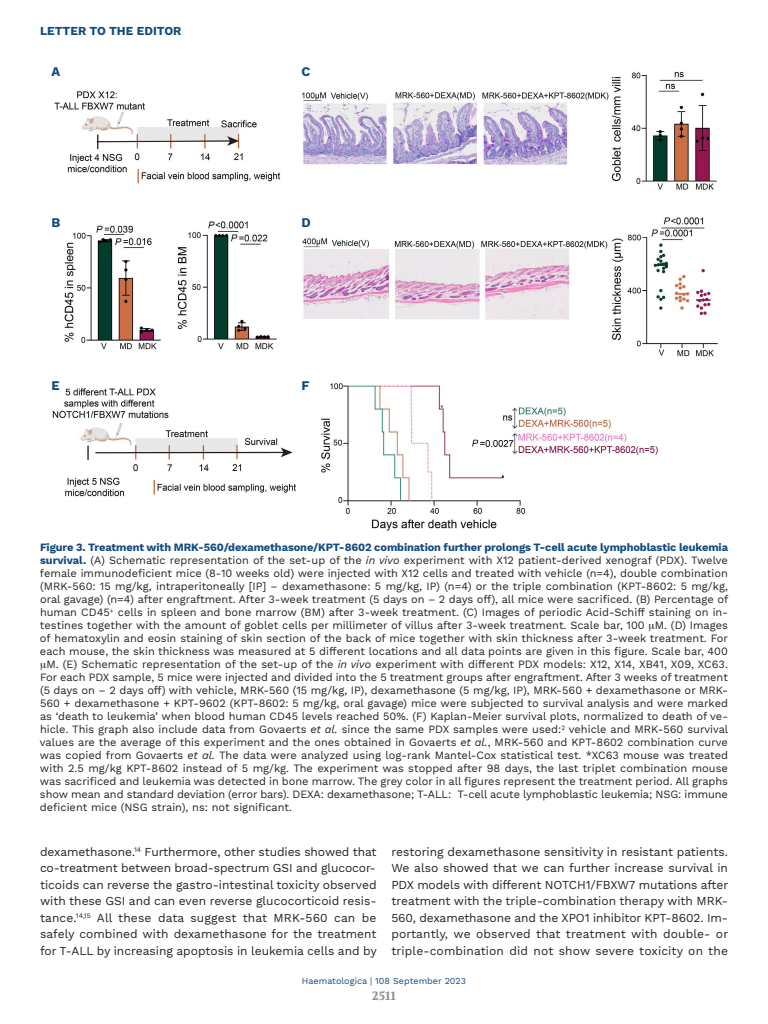
<style>
.page{position:relative;width:768px;height:1024px;background:#fff}
.page>*{position:absolute;margin:0;border:0;box-sizing:border-box;transform-origin:0 0}
.t1{font:700 13px "Work Sans";color:#134a80}
.t2{font:12px/16.5px "Work Sans";color:#222221;text-align:justify}
.t3{font:700 12px "Work Sans";color:#134a80}
.t4{font:700 12px "Volkhov";color:#919190}
.t5{font:11px "Work Sans";color:#222221}
.t6{font:700 11px "Work Sans";letter-spacing:-.01em;color:#134a80}
.t7{font:9px "Work Sans";color:#134a80}
.s1{font-weight:700;color:#134a80}
.s2{font-style:italic}
</style>
<div class="page">
<img style="left:52px;top:72px;width:665px;height:459px">
<p class="t3" style="left:40px;top:24px;width:143px">LETTER TO THE EDITOR</p>
<p class="t1" style="left:52px;top:64px;width:10px">A</p>
<p class="t1" style="left:52px;top:215px;width:10px">B</p>
<p class="t1" style="left:302px;top:64px;width:10px">C</p>
<p class="t1" style="left:302px;top:215px;width:11px">D</p>
<p class="t1" style="left:52px;top:378px;width:10px">E</p>
<p class="t1" style="left:302px;top:378px;width:9px">F</p>
<p class="t6" style="left:40px;top:541px;width:690px">Figure 3. Treatment with MRK-560/dexamethasone/KPT-8602 combination further prolongs T-cell acute lymphoblastic leukemia</p>
<p class="t5" style="left:40px;top:554px;width:689px"><span class="s1">survival.</span> (A) Schematic representation of the set-up of the <span class="s2">in vivo</span> experiment with X12 patient-derived xenograf (PDX). Twelve</p>
<p class="t5" style="left:40px;top:567px;width:690px">female immunodeficient mice (8-10 weeks old) were injected with X12 cells and treated with vehicle (n=4), double combination</p>
<p class="t5" style="left:40px;top:580px;width:690px">(MRK-560: 15 mg/kg, intraperitoneally [IP] – dexamethasone: 5 mg/kg, IP) (n=4) or the triple combination (KPT-8602: 5 mg/kg,</p>
<p class="t5" style="left:40px;top:593px;width:690px">oral gavage) (n=4) after engraftment. After 3-week treatment (5 days on – 2 days off), all mice were sacrificed. (B) Percentage of</p>
<p class="t5" style="left:40px;top:606px;width:690px">human CD45<sup>+</sup> cells in spleen and bone marrow (BM) after 3-week treatment. (C) Images of periodic Acid-Schiff staining on in-</p>
<p class="t5" style="left:40px;top:619px;width:690px">testines together with the amount of goblet cells per millimeter of villus after 3-week treatment. Scale bar, 100 M. (D) Images</p>
<p class="t5" style="left:40px;top:632px;width:690px">of hematoxylin and eosin staining of skin section of the back of mice together with skin thickness after 3-week treatment. For</p>
<p class="t5" style="left:40px;top:645px;width:690px">each mouse, the skin thickness was measured at 5 different locations and all data points are given in this figure. Scale bar, 400</p>
<p class="t5" style="left:46px;top:658px;width:683px">M. (E) Schematic representation of the set-up of the <span class="s2">in vivo</span> experiment with different PDX models: X12, X14, XB41, X09, XC63.</p>
<p class="t5" style="left:40px;top:671px;width:689px">For each PDX sample, 5 mice were injected and divided into the 5 treatment groups after engraftment. After 3 weeks of treatment</p>
<p class="t5" style="left:40px;top:684px;width:689px">(5 days on – 2 days off) with vehicle, MRK-560 (15 mg/kg, IP), dexamethasone (5 mg/kg, IP), MRK-560 + dexamethasone or MRK-</p>
<p class="t5" style="left:40px;top:697px;width:690px">560 + dexamethasone + KPT-9602 (KPT-8602: 5 mg/kg, oral gavage) mice were subjected to survival analysis and were marked</p>
<p class="t5" style="left:40px;top:710px;width:690px">as ‘death to leukemia’ when blood human CD45 levels reached 50%. (F) Kaplan-Meier survival plots, normalized to death of ve-</p>
<p class="t5" style="left:40px;top:723px;width:690px">hicle. This graph also include data from Govaerts <span class="s2">et al.</span> since the same PDX samples were used:<sup>2</sup> vehicle and MRK-560 survival</p>
<p class="t5" style="left:40px;top:736px;width:690px">values are the average of this experiment and the ones obtained in Govaerts <span class="s2">et al.</span>, MRK-560 and KPT-8602 combination curve</p>
<p class="t5" style="left:40px;top:749px;width:689px">was copied from Govaerts <span class="s2">et al.</span> The data were analyzed using log-rank Mantel-Cox statistical test. *XC63 mouse was treated</p>
<p class="t5" style="left:40px;top:762px;width:689px">with 2.5 mg/kg KPT-8602 instead of 5 mg/kg. The experiment was stopped after 98 days, the last triplet combination mouse</p>
<p class="t5" style="left:40px;top:775px;width:689px">was sacrificed and leukemia was detected in bone marrow. The grey color in all figures represent the treatment period. All graphs</p>
<p class="t5" style="left:40px;top:788px;width:690px">show mean and standard deviation (error bars). DEXA: dexamethasone; T-ALL: T-cell acute lymphoblastic leukemia; NSG: immune</p>
<p class="t5" style="left:40px;top:801px;width:254px">deficient mice (NSG strain), ns: not significant.</p>
<p class="t2" style="left:40px;top:843px;width:338px">dexamethasone.<sup>14</sup> Furthermore, other studies showed that co-treatment between broad-spectrum GSI and glucocor&shy;ticoids can reverse the gastro-intestinal toxicity observed with these GSI and can even reverse glucocorticoid resis&shy;tance.<sup>14,15</sup> All these data suggest that MRK-560 can be safely combined with dexamethasone for the treatment for T-ALL by increasing apoptosis in leukemia cells and by</p>
<p class="t2" style="left:391px;top:843px;width:338px">restoring dexamethasone sensitivity in resistant patients.<br>We also showed that we can further increase survival in PDX models with different NOTCH1/FBXW7 mutations after treatment with the triple-combination therapy with MRK-560, dexamethasone and the XPO1 inhibitor KPT-8602. Im&shy;portantly, we observed that treatment with double- or triple-combination did not show severe toxicity on the</p>
<p class="t7" style="left:302px;top:975px;width:166px">Haematologica | 108 September 2023</p>
<p class="t4" style="left:372px;top:988px;width:25px">2511</p>
</div>
